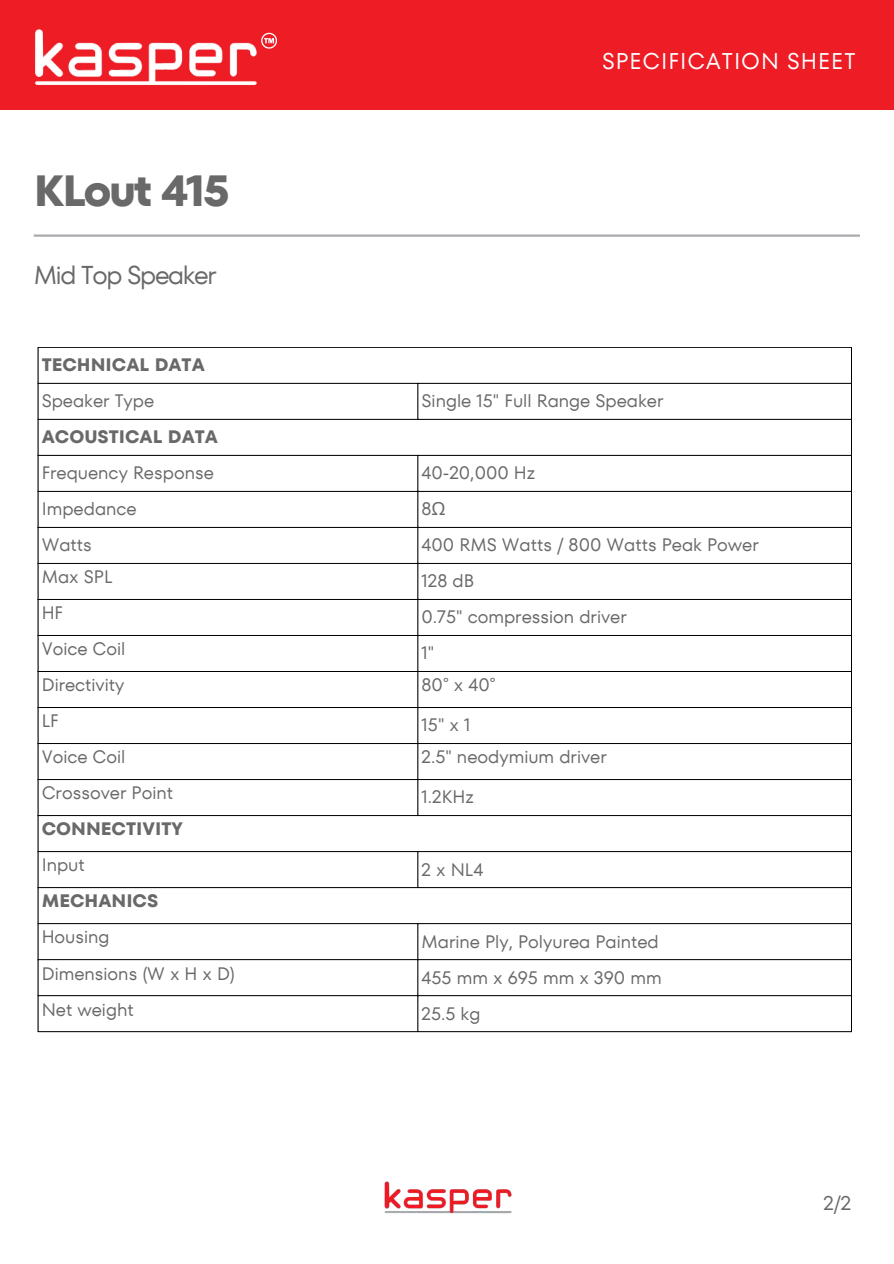
<style>
.page{position:relative;width:894px;height:1264px;background:#fff}
.page>*{position:absolute;margin:0;border:0;box-sizing:border-box;transform-origin:0 0}
.t1{font:700 43.5px "TT Fors";letter-spacing:-.05em;color:#696969}
.t2{font:25.8px "TT Fors";letter-spacing:-.05em;color:#696969}
.t3{font:22.65px "TT Fors";letter-spacing:.04em;color:#fff}
.t4{font:19.8px "TT Fors";color:#696969}
.t5{font:18px "TT Fors";color:#696969}
.t6{font:700 18px "TT Fors";color:#696969}
.s1{font-family:"Noto Sans"}
</style>
<div class="page">
<div style="left:0;top:0;width:893px;height:109px;background:#ed1c25"></div>
<img style="left:384px;top:1181px;width:128px;height:33px">
<img style="left:35px;top:29px;width:222px;height:56px">
<svg style="left:261px;top:33px;width:16px;height:15px"></svg>
<hr style="left:38px;top:347px;width:1px;height:684px;background:#000">
<hr style="left:417px;top:383px;width:1px;height:36px;background:#000">
<hr style="left:417px;top:455px;width:1px;height:360px;background:#000">
<hr style="left:417px;top:851px;width:1px;height:36px;background:#000">
<hr style="left:417px;top:923px;width:1px;height:108px;background:#000">
<hr style="left:851px;top:347px;width:1px;height:684px;background:#000">
<hr style="left:38px;top:347px;width:813px;height:1px;background:#000">
<hr style="left:38px;top:383px;width:813px;height:1px;background:#000">
<hr style="left:38px;top:419px;width:813px;height:1px;background:#000">
<hr style="left:38px;top:455px;width:813px;height:1px;background:#000">
<hr style="left:38px;top:491px;width:813px;height:1px;background:#000">
<hr style="left:38px;top:527px;width:813px;height:1px;background:#000">
<hr style="left:38px;top:563px;width:813px;height:1px;background:#000">
<hr style="left:38px;top:599px;width:813px;height:1px;background:#000">
<hr style="left:38px;top:635px;width:813px;height:1px;background:#000">
<hr style="left:38px;top:671px;width:813px;height:1px;background:#000">
<hr style="left:38px;top:707px;width:813px;height:1px;background:#000">
<hr style="left:38px;top:743px;width:813px;height:1px;background:#000">
<hr style="left:38px;top:779px;width:813px;height:1px;background:#000">
<hr style="left:38px;top:815px;width:813px;height:1px;background:#000">
<hr style="left:38px;top:851px;width:813px;height:1px;background:#000">
<hr style="left:38px;top:887px;width:813px;height:1px;background:#000">
<hr style="left:38px;top:923px;width:813px;height:1px;background:#000">
<hr style="left:38px;top:959px;width:813px;height:1px;background:#000">
<hr style="left:38px;top:995px;width:813px;height:1px;background:#000">
<hr style="left:38px;top:1031px;width:813px;height:1px;background:#000">
<hr style="left:34px;top:234px;width:825px;height:3px;background:#a9aaae">
<h1 class="t1" style="left:34px;top:160px;width:197px">KLout 415</h1>
<h2 class="t2" style="left:34px;top:256px;width:184px">Mid Top Speaker</h2>
<p class="t3" style="left:602px;top:45px;width:255px">SPECIFICATION SHEET</p>
<p class="t6" style="left:42px;top:352px;width:164px">TECHNICAL DATA</p>
<p class="t5" style="left:42px;top:388px;width:114px">Speaker Type</p>
<p class="t5" style="left:421px;top:388px;width:243px">Single 15" Full Range Speaker</p>
<p class="t6" style="left:42px;top:424px;width:178px">ACOUSTICAL DATA</p>
<p class="t5" style="left:42px;top:460px;width:174px">Frequency Response</p>
<p class="t5" style="left:421px;top:460px;width:115px">40-20,000 Hz</p>
<p class="t5" style="left:42px;top:496px;width:96px">Impedance</p>
<p class="t5" style="left:421px;top:496px;width:26px">8<span class="s1">Ω</span></p>
<p class="t5" style="left:42px;top:532px;width:52px">Watts</p>
<p class="t5" style="left:421px;top:532px;width:338px">400 RMS Watts / 800 Watts Peak Power</p>
<p class="t5" style="left:42px;top:564px;width:72px">Max SPL</p>
<p class="t5" style="left:421px;top:568px;width:54px">128 dB</p>
<p class="t5" style="left:42px;top:600px;width:23px">HF</p>
<p class="t5" style="left:421px;top:604px;width:207px">0.75" compression driver</p>
<p class="t5" style="left:42px;top:636px;width:85px">Voice Coil</p>
<p class="t5" style="left:421px;top:640px;width:14px">1"</p>
<p class="t5" style="left:42px;top:672px;width:84px">Directivity</p>
<p class="t5" style="left:421px;top:672px;width:75px">80° x 40°</p>
<p class="t5" style="left:42px;top:708px;width:19px">LF</p>
<p class="t5" style="left:421px;top:712px;width:50px">15" x 1</p>
<p class="t5" style="left:42px;top:744px;width:85px">Voice Coil</p>
<p class="t5" style="left:421px;top:744px;width:187px">2.5" neodymium driver</p>
<p class="t5" style="left:42px;top:780px;width:133px">Crossover Point</p>
<p class="t5" style="left:421px;top:784px;width:54px">1.2KHz</p>
<p class="t6" style="left:42px;top:816px;width:142px">CONNECTIVITY</p>
<p class="t5" style="left:42px;top:852px;width:45px">Input</p>
<p class="t5" style="left:421px;top:856px;width:63px">2 x NL4</p>
<p class="t6" style="left:42px;top:888px;width:118px">MECHANICS</p>
<p class="t5" style="left:42px;top:924px;width:69px">Housing</p>
<p class="t5" style="left:421px;top:928px;width:239px">Marine Ply, Polyurea Painted</p>
<p class="t5" style="left:42px;top:960px;width:195px">Dimensions (W x H x D)</p>
<p class="t5" style="left:421px;top:964px;width:241px">455 mm x 695 mm x 390 mm</p>
<p class="t5" style="left:42px;top:996px;width:94px">Net weight</p>
<p class="t5" style="left:421px;top:1000px;width:60px">25.5 kg</p>
<p class="t4" style="left:823px;top:1188px;width:29px">2/2</p>
</div>
